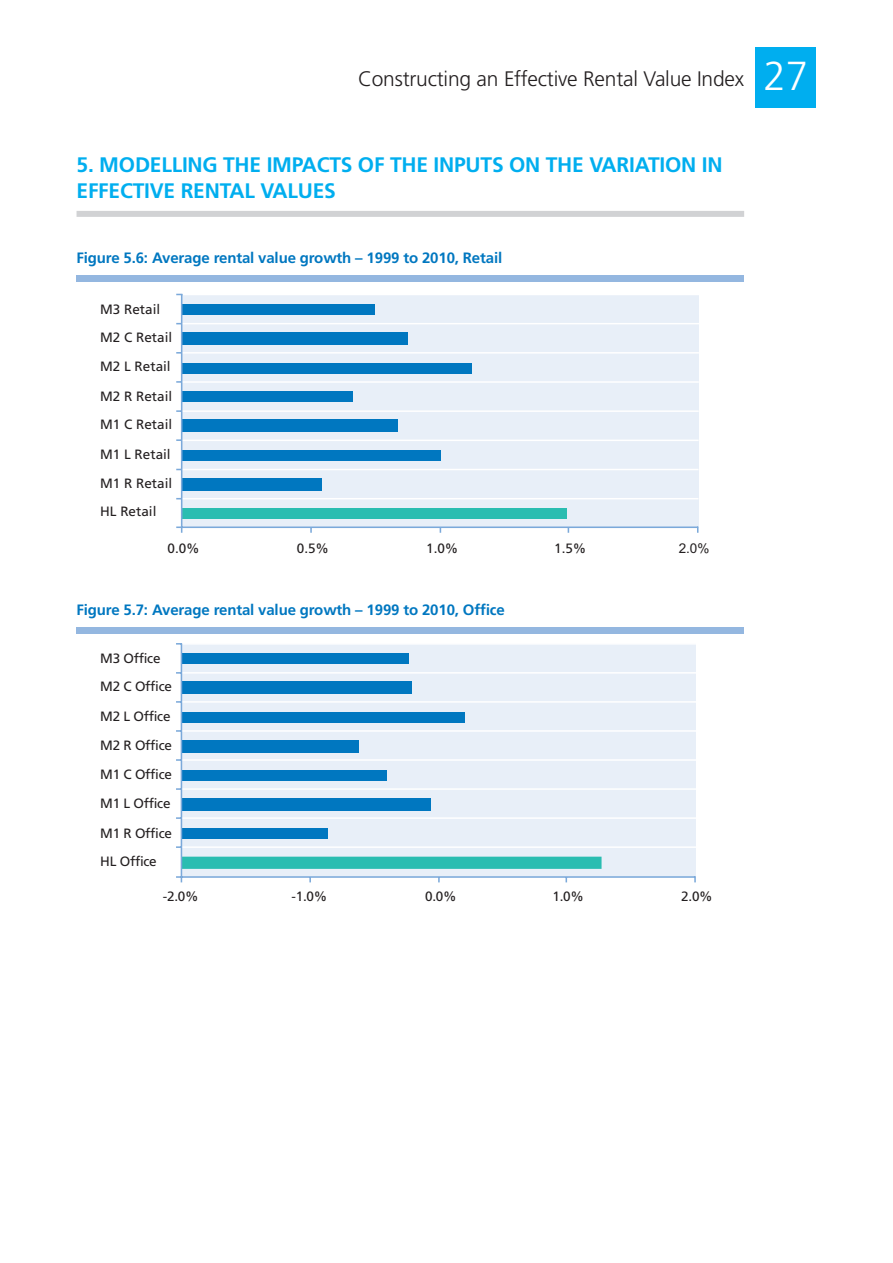
<style>
.page{position:relative;width:893px;height:1263px;background:#fff}
.page>*{position:absolute;margin:0;border:0;box-sizing:border-box;transform-origin:0 0}
.Page_title{font:700 21px/25.8px "Frutiger";letter-spacing:-.01em;color:#00aeef}
.t1{font:300 21px "Frutiger";letter-spacing:-.01em;color:#231f20}
.t2{font:700 15px "Frutiger";letter-spacing:-.01em;color:#0077c0}
.t3{font:13.5px "Frutiger";letter-spacing:-.01em;color:#231f20}
.t4{font:13.5px "Arial";color:#231f20}
.s1{font-size:40.5px;color:#fff}
</style>
<div class="page">
<div style="left:755px;top:47px;width:61px;height:61px;background:#00aeef"></div>
<div style="left:77px;top:211px;width:667px;height:6px;background:#d1d2d4"></div>
<div style="left:77px;top:275px;width:667px;height:6px;background:#94b7e0"></div>
<div style="left:182px;top:294px;width:516px;height:234px;background:#e8eff8"></div>
<hr style="left:181px;top:498px;width:517px;height:1px;background:#fff">
<hr style="left:181px;top:469px;width:517px;height:1px;background:#fff">
<hr style="left:182px;top:440px;width:517px;height:1px;background:#fff">
<hr style="left:182px;top:410px;width:517px;height:2px;background:#fff">
<hr style="left:182px;top:381px;width:517px;height:2px;background:#fff">
<hr style="left:182px;top:352px;width:517px;height:2px;background:#fff">
<hr style="left:182px;top:323px;width:517px;height:1px;background:#fff">
<hr style="left:182px;top:294px;width:517px;height:1px;background:#fff">
<div style="left:182px;top:508px;width:385px;height:11px;background:#2abdb1"></div>
<div style="left:182px;top:478px;width:140px;height:12px;background:#0077c0"></div>
<div style="left:182px;top:450px;width:258px;height:11px;background:#0077c0"></div>
<div style="left:182px;top:420px;width:216px;height:12px;background:#0077c0"></div>
<div style="left:182px;top:391px;width:171px;height:11px;background:#0077c0"></div>
<div style="left:182px;top:363px;width:290px;height:10px;background:#0077c0"></div>
<div style="left:182px;top:333px;width:226px;height:12px;background:#0077c0"></div>
<div style="left:182px;top:304px;width:193px;height:11px;background:#0077c0"></div>
<hr style="left:182px;top:526px;width:516px;height:2px;background:#7ba9da">
<hr style="left:181px;top:294px;width:1px;height:233px;background:#7ba9da">
<svg style="left:176px;top:526px;width:6px;height:7px"></svg>
<div style="left:77px;top:627px;width:667px;height:6px;background:#94b7e0"></div>
<div style="left:181px;top:643px;width:515px;height:234px;background:#e8eff8"></div>
<hr style="left:181px;top:846px;width:517px;height:2px;background:#fff">
<hr style="left:181px;top:817px;width:517px;height:2px;background:#fff">
<hr style="left:181px;top:788px;width:517px;height:2px;background:#fff">
<hr style="left:181px;top:759px;width:517px;height:2px;background:#fff">
<hr style="left:181px;top:730px;width:517px;height:2px;background:#fff">
<hr style="left:181px;top:701px;width:517px;height:2px;background:#fff">
<hr style="left:181px;top:672px;width:517px;height:2px;background:#fff">
<hr style="left:181px;top:643px;width:517px;height:1px;background:#fff">
<div style="left:181px;top:857px;width:421px;height:12px;background:#2abdb1"></div>
<div style="left:181px;top:828px;width:147px;height:11px;background:#0077c0"></div>
<div style="left:181px;top:798px;width:250px;height:12px;background:#0077c0"></div>
<div style="left:181px;top:770px;width:206px;height:11px;background:#0077c0"></div>
<div style="left:181px;top:740px;width:178px;height:12px;background:#0077c0"></div>
<div style="left:181px;top:712px;width:284px;height:10px;background:#0077c0"></div>
<div style="left:181px;top:682px;width:231px;height:12px;background:#0077c0"></div>
<div style="left:181px;top:653px;width:228px;height:11px;background:#0077c0"></div>
<hr style="left:181px;top:876px;width:514px;height:2px;background:#7ba9da">
<hr style="left:181px;top:644px;width:1px;height:233px;background:#7ba9da">
<svg style="left:176px;top:876px;width:6px;height:6px"></svg>
<h1 class="t1" style="left:358px;top:66px;width:452px">Constructing an Effective Rental Value Index <span class="s1">27</span></h1>
<p class="Page_title" style="left:77px;top:152px;width:648px">5. MODELLING THE IMPACTS OF THE INPUTS ON THE VARIATION IN<br>EFFECTIVE RENTAL VALUES</p>
<p class="t2" style="left:77px;top:249px;width:427px">Figure 5.6: Average rental value growth – 1999 to 2010, Retail</p>
<p class="t3" style="left:100px;top:301px;width:62px">M3 Retail</p>
<p class="t3" style="left:100px;top:329px;width:74px">M2 C Retail</p>
<p class="t3" style="left:100px;top:358px;width:72px">M2 L Retail</p>
<p class="t3" style="left:100px;top:388px;width:74px">M2 R Retail</p>
<p class="t3" style="left:100px;top:417px;width:74px">M1 C Retail</p>
<p class="t3" style="left:100px;top:447px;width:72px">M1 L Retail</p>
<p class="t3" style="left:100px;top:475px;width:74px">M1 R Retail</p>
<p class="t3" style="left:100px;top:504px;width:58px">HL Retail</p>
<p class="t3" style="left:168px;top:540px;width:34px">0.0%</p>
<p class="t3" style="left:297px;top:540px;width:34px">0.5%</p>
<p class="t3" style="left:426px;top:540px;width:34px">1.0%</p>
<p class="t3" style="left:554px;top:540px;width:34px">1.5%</p>
<p class="t4" style="left:679px;top:539px;width:32px">2.0%</p>
<p class="t2" style="left:77px;top:600px;width:430px">Figure 5.7: Average rental value growth – 1999 to 2010, Office</p>
<p class="t3" style="left:100px;top:650px;width:62px">M3 Office</p>
<p class="t3" style="left:100px;top:679px;width:73px">M2 C Office</p>
<p class="t3" style="left:100px;top:708px;width:72px">M2 L Office</p>
<p class="t3" style="left:100px;top:737px;width:73px">M2 R Office</p>
<p class="t3" style="left:100px;top:767px;width:73px">M1 C Office</p>
<p class="t3" style="left:100px;top:795px;width:72px">M1 L Office</p>
<p class="t3" style="left:100px;top:825px;width:73px">M1 R Office</p>
<p class="t3" style="left:100px;top:853px;width:58px">HL Office</p>
<p class="t3" style="left:163px;top:888px;width:37px">-2.0%</p>
<p class="t3" style="left:292px;top:888px;width:37px">-1.0%</p>
<p class="t3" style="left:425px;top:888px;width:33px">0.0%</p>
<p class="t3" style="left:553px;top:888px;width:33px">1.0%</p>
<p class="t3" style="left:681px;top:888px;width:33px">2.0%</p>
</div>
